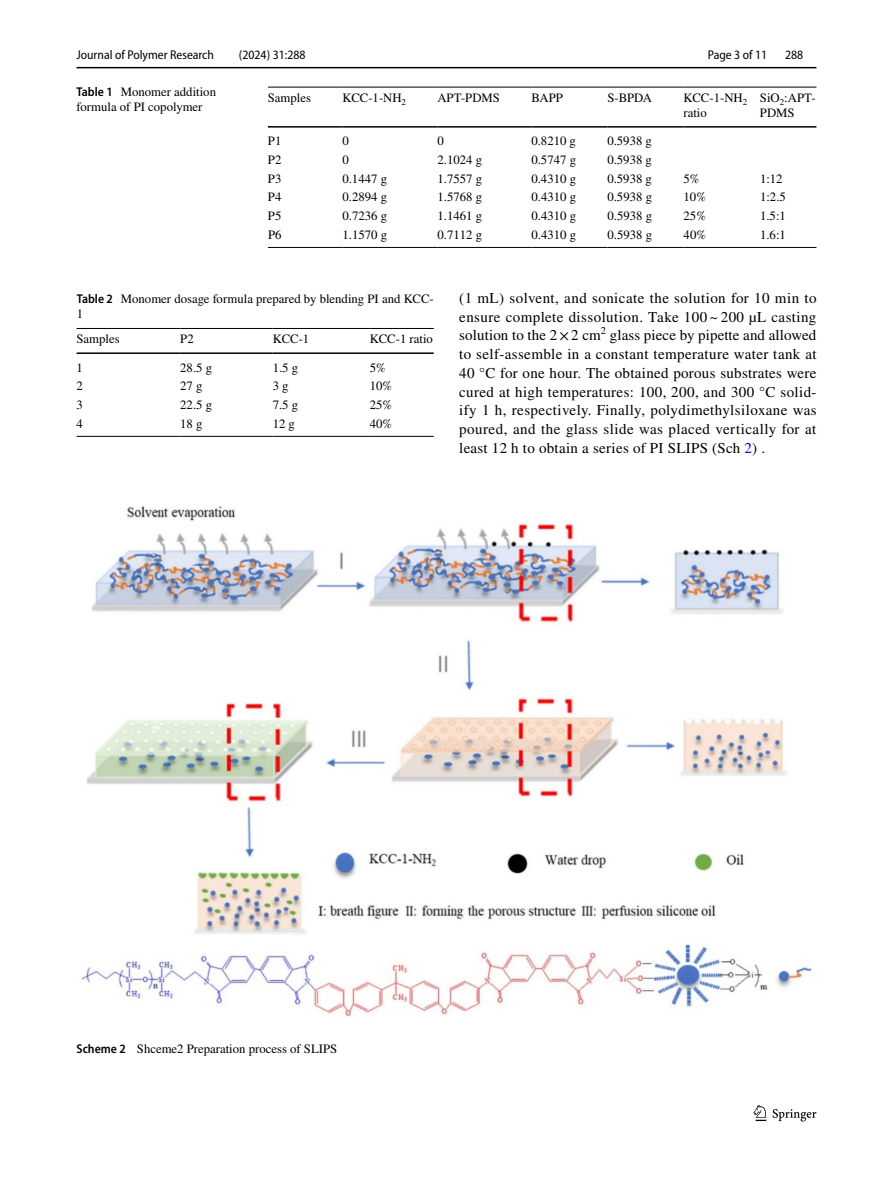
<style>
.page{position:relative;width:893px;height:1187px;background:#fff}
.page>*{position:absolute;margin:0;border:0;box-sizing:border-box;transform-origin:0 0}
.t1{font:15px/18.8px "STIX";letter-spacing:.02em;color:#000;text-align:justify}
.t2{font:12.75px/15px "STIX";color:#000}
.t3{font:semi-condensed 12.75px "Myriad Pro";color:#000}
.s1{font-family:"Myriad Pro";font-weight:600;font-stretch:semi-condensed}
.s2{color:#00f}
</style>
<div class="page">
<hr style="left:77px;top:67px;width:739px;height:1px;background:#000">
<svg style="left:753px;top:1105px;width:13px;height:15px"></svg>
<svg style="left:773px;top:1109px;width:43px;height:12px"></svg>
<hr style="left:268px;top:87px;width:74px;height:1px;background:#000">
<hr style="left:268px;top:126px;width:74px;height:2px;background:#000">
<hr style="left:342px;top:87px;width:95px;height:1px;background:#000">
<hr style="left:342px;top:126px;width:95px;height:2px;background:#000">
<hr style="left:437px;top:87px;width:94px;height:1px;background:#000">
<hr style="left:437px;top:126px;width:94px;height:2px;background:#000">
<hr style="left:531px;top:87px;width:76px;height:1px;background:#000">
<hr style="left:531px;top:126px;width:76px;height:2px;background:#000">
<hr style="left:607px;top:87px;width:76px;height:1px;background:#000">
<hr style="left:607px;top:126px;width:76px;height:2px;background:#000">
<hr style="left:683px;top:87px;width:77px;height:1px;background:#000">
<hr style="left:683px;top:126px;width:77px;height:2px;background:#000">
<hr style="left:760px;top:87px;width:56px;height:1px;background:#000">
<hr style="left:760px;top:126px;width:56px;height:2px;background:#000">
<hr style="left:268px;top:247px;width:74px;height:1px;background:#000">
<hr style="left:342px;top:247px;width:95px;height:1px;background:#000">
<hr style="left:437px;top:247px;width:94px;height:1px;background:#000">
<hr style="left:531px;top:247px;width:76px;height:1px;background:#000">
<hr style="left:607px;top:247px;width:76px;height:1px;background:#000">
<hr style="left:683px;top:247px;width:77px;height:1px;background:#000">
<hr style="left:760px;top:247px;width:56px;height:1px;background:#000">
<hr style="left:77px;top:328px;width:103px;height:1px;background:#000">
<hr style="left:77px;top:352px;width:103px;height:2px;background:#000">
<hr style="left:180px;top:328px;width:93px;height:1px;background:#000">
<hr style="left:180px;top:352px;width:93px;height:2px;background:#000">
<hr style="left:273px;top:328px;width:97px;height:1px;background:#000">
<hr style="left:273px;top:352px;width:97px;height:2px;background:#000">
<hr style="left:370px;top:328px;width:64px;height:1px;background:#000">
<hr style="left:370px;top:352px;width:64px;height:2px;background:#000">
<hr style="left:77px;top:436px;width:103px;height:1px;background:#000">
<hr style="left:180px;top:436px;width:93px;height:1px;background:#000">
<hr style="left:273px;top:436px;width:97px;height:1px;background:#000">
<hr style="left:370px;top:436px;width:64px;height:1px;background:#000">
<img style="left:81px;top:506px;width:731px;height:511px">
<p class="t3" style="left:77px;top:48px;width:139px">Journal of Polymer Research</p>
<p class="t3" style="left:239px;top:48px;width:68px">(2024) 31:288</p>
<p class="t3" style="left:708px;top:48px;width:61px">Page 3 of 11</p>
<p class="t3" style="left:785px;top:48px;width:20px">288</p>
<p class="t2" style="left:77px;top:85px;width:141px"><span class="s1">Table 1</span> Monomer addition formula of PI copolymer</p>
<p class="t2" style="left:268px;top:91px;width:45px">Samples</p>
<p class="t2" style="left:342px;top:91px;width:65px">KCC-1-NH<sub>2</sub></p>
<p class="t2" style="left:437px;top:91px;width:64px">APT-PDMS</p>
<p class="t2" style="left:531px;top:91px;width:33px">BAPP</p>
<p class="t2" style="left:607px;top:91px;width:46px">S-BPDA</p>
<p class="t2" style="left:683px;top:91px;width:65px">KCC-1-NH<sub>2 </sub>ratio</p>
<p class="t2" style="left:760px;top:91px;width:57px">SiO<sub>2</sub>:APT-<br>PDMS</p>
<p class="t2" style="left:268px;top:134px;width:15px">P1</p>
<p class="t2" style="left:342px;top:134px;width:8px">0</p>
<p class="t2" style="left:437px;top:134px;width:8px">0</p>
<p class="t2" style="left:531px;top:134px;width:46px">0.8210 g</p>
<p class="t2" style="left:607px;top:134px;width:46px">0.5938 g</p>
<p class="t2" style="left:268px;top:153px;width:15px">P2</p>
<p class="t2" style="left:342px;top:153px;width:8px">0</p>
<p class="t2" style="left:437px;top:153px;width:46px">2.1024 g</p>
<p class="t2" style="left:531px;top:153px;width:46px">0.5747 g</p>
<p class="t2" style="left:607px;top:153px;width:46px">0.5938 g</p>
<p class="t2" style="left:268px;top:172px;width:15px">P3</p>
<p class="t2" style="left:342px;top:172px;width:46px">0.1447 g</p>
<p class="t2" style="left:437px;top:172px;width:46px">1.7557 g</p>
<p class="t2" style="left:531px;top:172px;width:46px">0.4310 g</p>
<p class="t2" style="left:607px;top:172px;width:46px">0.5938 g</p>
<p class="t2" style="left:683px;top:172px;width:17px">5%</p>
<p class="t2" style="left:760px;top:172px;width:24px">1:12</p>
<p class="t2" style="left:268px;top:190px;width:15px">P4</p>
<p class="t2" style="left:342px;top:190px;width:46px">0.2894 g</p>
<p class="t2" style="left:437px;top:190px;width:46px">1.5768 g</p>
<p class="t2" style="left:531px;top:190px;width:46px">0.4310 g</p>
<p class="t2" style="left:607px;top:190px;width:46px">0.5938 g</p>
<p class="t2" style="left:684px;top:190px;width:24px">10%</p>
<p class="t2" style="left:760px;top:190px;width:27px">1:2.5</p>
<p class="t2" style="left:268px;top:209px;width:15px">P5</p>
<p class="t2" style="left:342px;top:209px;width:46px">0.7236 g</p>
<p class="t2" style="left:437px;top:209px;width:46px">1.1461 g</p>
<p class="t2" style="left:531px;top:209px;width:46px">0.4310 g</p>
<p class="t2" style="left:607px;top:209px;width:46px">0.5938 g</p>
<p class="t2" style="left:684px;top:209px;width:24px">25%</p>
<p class="t2" style="left:760px;top:209px;width:27px">1.5:1</p>
<p class="t2" style="left:268px;top:228px;width:15px">P6</p>
<p class="t2" style="left:342px;top:228px;width:46px">1.1570 g</p>
<p class="t2" style="left:438px;top:228px;width:46px">0.7112 g</p>
<p class="t2" style="left:531px;top:228px;width:46px">0.4310 g</p>
<p class="t2" style="left:607px;top:228px;width:46px">0.5938 g</p>
<p class="t2" style="left:684px;top:228px;width:24px">40%</p>
<p class="t2" style="left:760px;top:228px;width:27px">1.6:1</p>
<p class="t2" style="left:77px;top:292px;width:359px"><span class="s1">Table 2</span> Monomer dosage formula prepared by blending PI and KCC-<br>1</p>
<p class="t2" style="left:77px;top:332px;width:45px">Samples</p>
<p class="t2" style="left:180px;top:332px;width:15px">P2</p>
<p class="t2" style="left:273px;top:332px;width:38px">KCC-1</p>
<p class="t2" style="left:370px;top:332px;width:65px">KCC-1 ratio</p>
<p class="t2" style="left:77px;top:360px;width:8px">1</p>
<p class="t2" style="left:180px;top:360px;width:33px">28.5 g</p>
<p class="t2" style="left:273px;top:360px;width:27px">1.5 g</p>
<p class="t2" style="left:370px;top:360px;width:17px">5%</p>
<p class="t2" style="left:77px;top:379px;width:8px">2</p>
<p class="t2" style="left:180px;top:379px;width:24px">27 g</p>
<p class="t2" style="left:273px;top:379px;width:17px">3 g</p>
<p class="t2" style="left:370px;top:379px;width:24px">10%</p>
<p class="t2" style="left:77px;top:398px;width:8px">3</p>
<p class="t2" style="left:180px;top:398px;width:33px">22.5 g</p>
<p class="t2" style="left:273px;top:398px;width:27px">7.5 g</p>
<p class="t2" style="left:370px;top:398px;width:24px">25%</p>
<p class="t2" style="left:77px;top:417px;width:8px">4</p>
<p class="t2" style="left:180px;top:417px;width:24px">18 g</p>
<p class="t2" style="left:273px;top:417px;width:24px">12 g</p>
<p class="t2" style="left:370px;top:417px;width:24px">40%</p>
<p class="t1" style="left:459px;top:289px;width:359px">(1 mL) solvent, and sonicate the solution for 10 min to ensure complete dissolution. Take 100 ~ 200 µL casting solution to the 2×2 cm<sup>2</sup> glass piece by pipette and allowed to self-assemble in a constant temperature water tank at 40 °C for one hour. The obtained porous substrates were cured at high temperatures: 100, 200, and 300 °C solid&shy;ify 1 h, respectively. Finally, polydimethylsiloxane was poured, and the glass slide was placed vertically for at least 12 h to obtain a series of PI SLIPS (Sch <span class="s2">2</span>) .</p>
<p class="t2" style="left:77px;top:1041px;width:262px"><span class="s1">Scheme 2</span> Shceme2 Preparation process of SLIPS</p>
</div>
